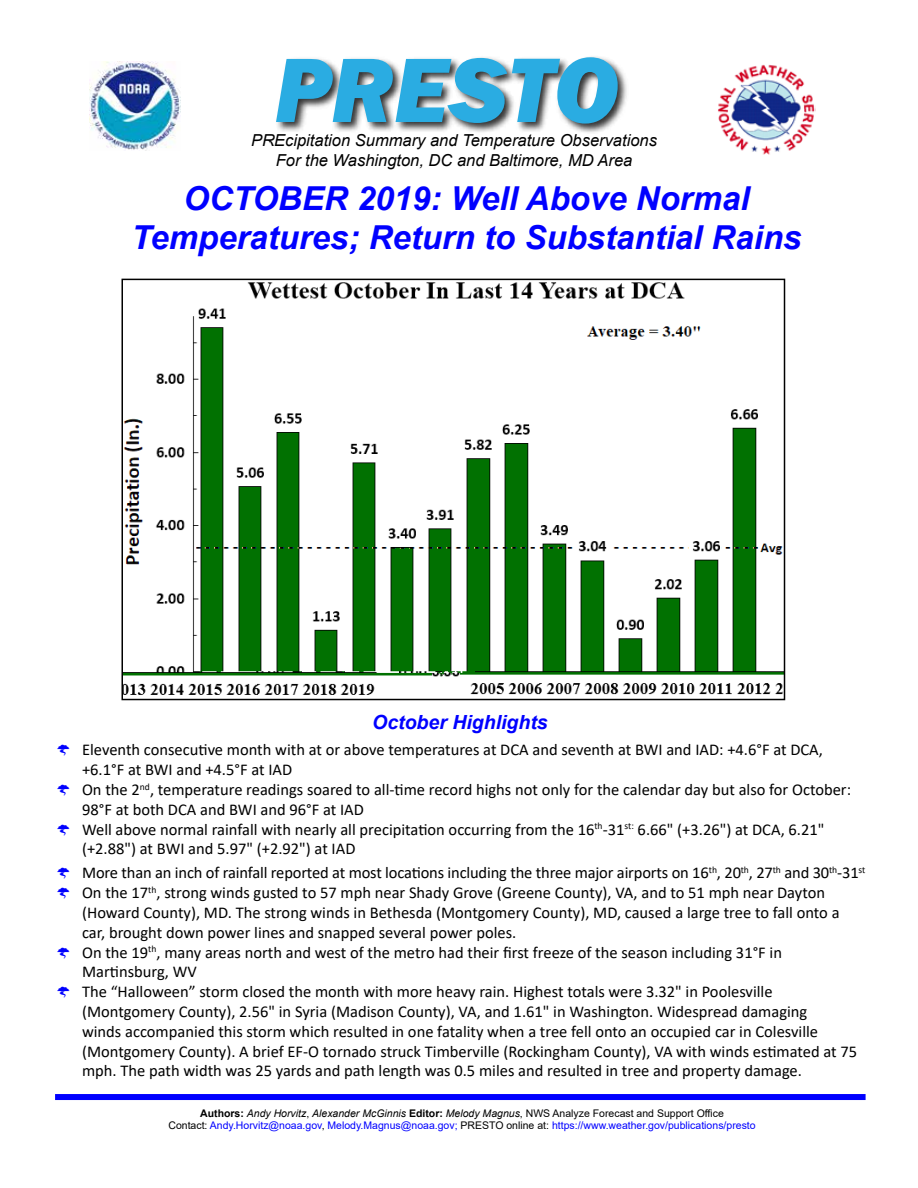
<style>
.page{position:relative;width:918px;height:1188px;background:#fff}
.page>*{position:absolute;margin:0;border:0;box-sizing:border-box;transform-origin:0 0}
.t1{font:italic 800 94.65px "Franklin Gothic";color:#2aace2}
.t2{font:italic 700 33px/39.6px "Arial";color:#00f;text-align:center}
.t3{font:italic 700 19.5px "Arial";color:#00f}
.t4{font:16.5px/19.8px "Calibri";color:#000}
.t5{font:italic 16.5px/19.8px "Arial";color:#000;text-align:center}
.t6{font:10.5px/12.6px "Arial";color:#00f;text-align:center}
.s1{font-weight:700;color:#000}
.s2{font-style:italic;color:#000}
.s3{color:#000}
</style>
<div class="page">
<div style="left:55px;top:1094px;width:811px;height:6px;background:#00f"></div>
<img style="left:90px;top:61px;width:91px;height:90px">
<img style="left:718px;top:64px;width:97px;height:91px">
<img style="left:277px;top:56px;width:350px;height:77px">
<img style="left:125px;top:282px;width:657px;height:413px">
<div style="left:122px;top:279px;width:663px;height:421px;border:2px solid #000"></div>
<h1 class="t1" style="left:274px;top:28px;width:346px">PRESTO</h1>
<p class="t5" style="left:251px;top:130px;width:407px">PREcipitation Summary and Temperature Observations<br>For the Washington, DC and Baltimore, MD Area</p>
<h2 class="t2" style="left:132px;top:179px;width:671px">OCTOBER 2019: Well Above Normal<br>Temperatures; Return to Substantial Rains</h2>
<p class="t3" style="left:372px;top:709px;width:177px">October Highlights</p>
<p class="t4" style="left:82px;top:740px;width:771px">Eleventh consecutive month with at or above temperatures at DCA and seventh at BWI and IAD: +4.6°F at DCA, +6.1°F at BWI and +4.5°F at IAD<br>On the 2<sup>nd</sup>, temperature readings soared to all-time record highs not only for the calendar day but also for October:<br>98°F at both DCA and BWI and 96°F at IAD<br>Well above normal rainfall with nearly all precipitation occurring from the 16<sup>th</sup>-31<sup>st:</sup> 6.66" (+3.26") at DCA, 6.21" (+2.88") at BWI and 5.97" (+2.92") at IAD</p>
<p class="t4" style="left:82px;top:863px;width:785px">More than an inch of rainfall reported at most locations including the three major airports on 16<sup>th</sup>, 20<sup>th</sup>, 27<sup>th</sup> and 30<sup>th</sup>-31<sup>st </sup>On the 17<sup>th</sup>, strong winds gusted to 57 mph near Shady Grove (Greene County), VA, and to 51 mph near Dayton (Howard County), MD. The strong winds in Bethesda (Montgomery County), MD, caused a large tree to fall onto a car, brought down power lines and snapped several power poles.<br>On the 19<sup>th</sup>, many areas north and west of the metro had their first freeze of the season including 31°F in Martinsburg, WV<br>The “Halloween” storm closed the month with more heavy rain. Highest totals were 3.32" in Poolesville (Montgomery County), 2.56" in Syria (Madison County), VA, and 1.61" in Washington. Widespread damaging<br>winds accompanied this storm which resulted in one fatality when a tree fell onto an occupied car in Colesville (Montgomery County). A brief EF-O tornado struck Timberville (Rockingham County), VA with winds estimated at 75 mph. The path width was 25 yards and path length was 0.5 miles and resulted in tree and property damage.</p>
<p class="t6" style="left:168px;top:1107px;width:589px"><span class="s1">Authors:</span> <span class="s2">Andy Horvitz</span><span class="s3">,</span> <span class="s2">Alexander McGinnis</span> <span class="s1">Editor:</span> <span class="s2">Melody Magnus</span><span class="s3">, NWS Analyze Forecast and Support Office<br>Contact:</span> Andy.Horvitz@noaa.gov<span class="s3">,</span> Melody.Magnus@noaa.gov; <span class="s3">PRESTO online at:</span> https://www.weather.gov/publications/presto</p>
</div>
